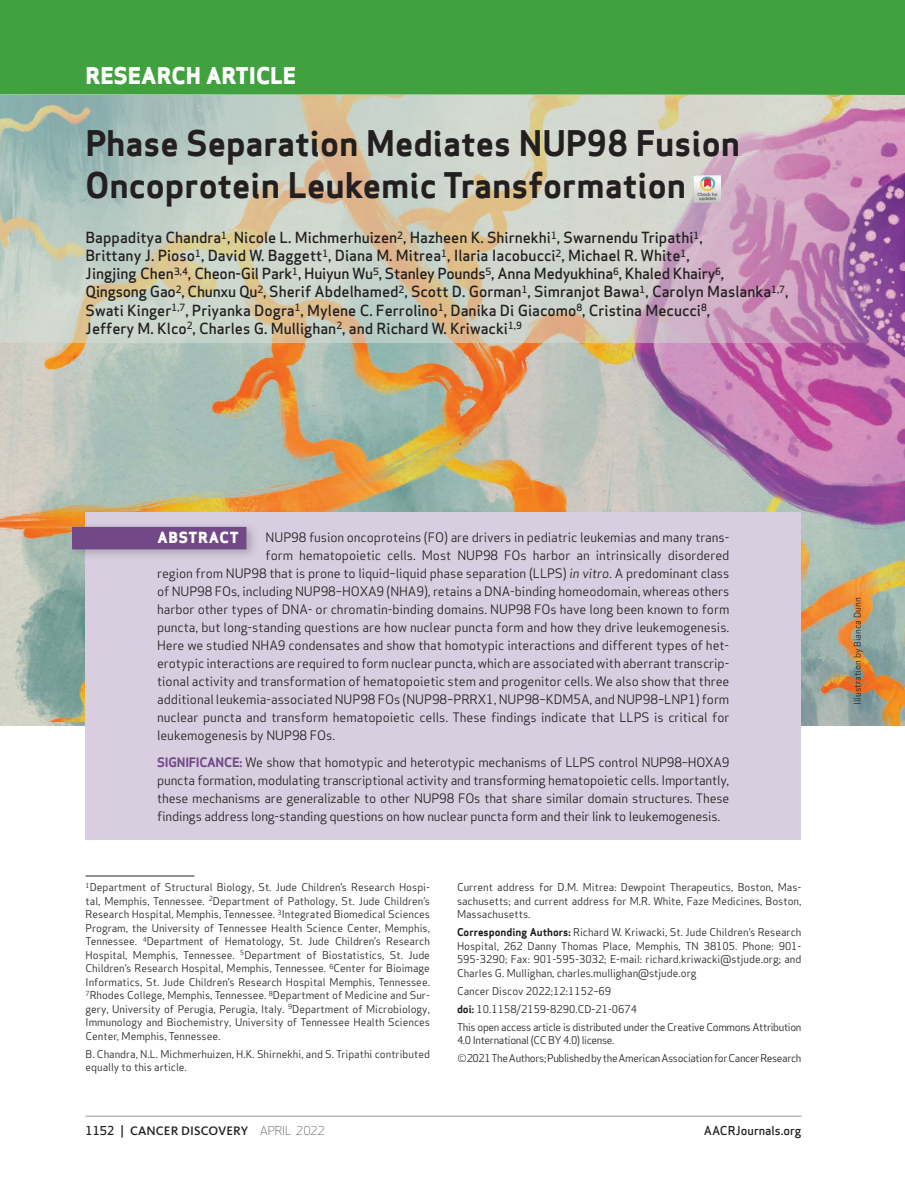
<style>
.page{position:relative;width:905px;height:1202px;background:#fff}
.page>*{position:absolute;margin:0;border:0;box-sizing:border-box;transform-origin:0 0}
.t1{font:700 34.5px/42px "Apex Sans";color:#231f20}
.t2{font:800 22.5px "Apex Sans";color:#fff}
.t3{font:500 15px/18px "Apex Sans";color:#231f20}
.t4{font:800 15px "Apex Sans";letter-spacing:.05em;color:#fff}
.t5{font:12.75px/18px "Apex Sans";letter-spacing:-.005em;color:#231f20;text-align:justify}
.t6{font:500 12.75px "Kievit OT";letter-spacing:.01em;color:#231f20}
.t7{font:500 12px "Apex Sans";color:#231f20}
.t8{font:10.5px/13.5px "Apex Sans";color:#231f20;text-align:justify}
.t9{font:10.5px/18px "Apex Sans";letter-spacing:-.035em;color:#231f20}
.t10{font:9px "Apex Sans";color:#231f20}
.s1{font-style:italic}
.s2{font-weight:700;color:#724889}
.s3{font-weight:700}
.s4{font-weight:300;font-size:15px}
.s5{font-family:"Apex Sans";font-size:12px}
.s6{font-family:"Apex Sans";font-weight:300;font-size:12px}
</style>
<div class="page">
<img style="left:0;top:94px;width:904px;height:631px">
<div style="left:0;top:0;width:903px;height:94px;background:#40a13e"></div>
<div style="left:879px;top:0;width:25px;height:94px;background:#40a13e"></div>
<hr style="left:86px;top:1115px;width:715px;height:1px;background:#939598">
<div style="left:86px;top:512px;width:715px;height:328px;background:#d8cedf"></div>
<div style="left:68px;top:521px;width:191px;height:39px;background:#231f20;opacity:.25"></div>
<div style="left:72px;top:527px;width:174px;height:22px;background:#724889"></div>
<hr style="left:86px;top:875px;width:108px;height:1px;background:#231f20">
<svg style="left:0;top:94px;width:903px;height:249px;background:#c7bfbb"></svg>
<img style="left:693px;top:175px;width:28px;height:28px">
<h2 class="t2" style="left:86px;top:61px;width:212px">RESEARCH ARTICLE</h2>
<h1 class="t1" style="left:86px;top:122px;width:656px">Phase Separation Mediates NUP98 Fusion<br>Oncoprotein Leukemic Transformation</h1>
<p class="t3" style="left:86px;top:227px;width:704px">Bappaditya Chandra<sup>1</sup>, Nicole L. Michmerhuizen<sup>2</sup>, Hazheen K. Shirnekhi<sup>1</sup>, Swarnendu Tripathi<sup>1</sup>,<br>Brittany J. Pioso<sup>1</sup>, David W. Baggett<sup>1</sup>, Diana M. Mitrea<sup>1</sup>, Ilaria Iacobucci<sup>2</sup>, Michael R. White<sup>1</sup>,<br>Jingjing Chen<sup>3,4</sup>, Cheon-Gil Park<sup>1</sup>, Huiyun Wu<sup>5</sup>, Stanley Pounds<sup>5</sup>, Anna Medyukhina<sup>6</sup>, Khaled Khairy<sup>6</sup>, Qingsong Gao<sup>2</sup>, Chunxu Qu<sup>2</sup>, Sherif Abdelhamed<sup>2</sup>, Scott D. Gorman<sup>1</sup>, Simranjot Bawa<sup>1</sup>, Carolyn Maslanka<sup>1,7</sup>, Swati Kinger<sup>1,7</sup>, Priyanka Dogra<sup>1</sup>, Mylene C. Ferrolino<sup>1</sup>, Danika Di Giacomo<sup>8</sup>, Cristina Mecucci<sup>8</sup>,<br>Jeffery M. Klco<sup>2</sup>, Charles G. Mullighan<sup>2</sup>, and Richard W. Kriwacki<sup>1,9</sup></p>
<p class="t4" style="left:158px;top:528px;width:83px">ABSTRACT</p>
<p class="t5" style="left:266px;top:527px;width:465px">NUP98 fusion oncoproteins (FO) are drivers in pediatric leukemias and many trans-</p>
<p class="t5" style="left:266px;top:545px;width:465px">form hematopoietic cells. Most NUP98 FOs harbor an intrinsically disordered</p>
<p class="t5" style="left:157px;top:563px;width:573px">region from NUP98 that is prone to liquid–liquid phase separation (LLPS) <span class="s1">in vitro</span>. A predominant class</p>
<p class="t5" style="left:157px;top:581px;width:574px">of NUP98 FOs, including NUP98–HOXA9 (NHA9), retains a DNA-binding homeodomain, whereas others</p>
<p class="t5" style="left:157px;top:599px;width:573px">harbor other types of DNA- or chromatin-binding domains. NUP98 FOs have long been known to form</p>
<p class="t5" style="left:157px;top:617px;width:573px">puncta, but long-standing questions are how nuclear puncta form and how they drive leukemogenesis.</p>
<p class="t5" style="left:157px;top:635px;width:573px">Here we studied NHA9 condensates and show that homotypic interactions and different types of het-</p>
<p class="t5" style="left:157px;top:653px;width:573px">erotypic interactions are required to form nuclear puncta, which are associated with aberrant transcrip-</p>
<p class="t5" style="left:157px;top:671px;width:573px">tional activity and transformation of hematopoietic stem and progenitor cells. We also show that three</p>
<p class="t5" style="left:157px;top:689px;width:573px">additional leukemia-associated NUP98 FOs (NUP98–PRRX1, NUP98–KDM5A, and NUP98–LNP1) form</p>
<p class="t5" style="left:157px;top:707px;width:574px">nuclear puncta and transform hematopoietic cells. These findings indicate that LLPS is critical for</p>
<p class="t5" style="left:157px;top:725px;width:180px">leukemogenesis by NUP98 FOs.</p>
<p class="t5" style="left:157px;top:752px;width:574px"><span class="s2">SIGNIFICANCE:</span> We show that homotypic and heterotypic mechanisms of LLPS control NUP98–HOXA9 puncta formation, modulating transcriptional activity and transforming hematopoietic cells. Importantly, these mechanisms are generalizable to other NUP98 FOs that share similar domain structures. These findings address long-standing questions on how nuclear puncta form and their link to leukemogenesis.</p>
<p class="t8" style="left:86px;top:879px;width:346px"><sup>1</sup>Department of Structural Biology, St. Jude Children’s Research Hospi&shy;tal, Memphis, Tennessee. <sup>2</sup>Department of Pathology, St. Jude Children’s Research Hospital, Memphis, Tennessee. <sup>3</sup>Integrated Biomedical Sciences Program, the University of Tennessee Health Science Center, Memphis, Tennessee. <sup>4</sup>Department of Hematology, St. Jude Children’s Research Hospital, Memphis, Tennessee. <sup>5</sup>Department of Biostatistics, St. Jude Children’s Research Hospital, Memphis, Tennessee. <sup>6</sup>Center for Bioimage Informatics, St. Jude Children’s Research Hospital Memphis, Tennessee.<br><sup>7</sup>Rhodes College, Memphis, Tennessee. <sup>8</sup>Department of Medicine and Sur&shy;gery, University of Perugia, Perugia, Italy. <sup>9</sup>Department of Microbiology, Immunology and Biochemistry, University of Tennessee Health Sciences Center, Memphis, Tennessee.</p>
<p class="t8" style="left:86px;top:1046px;width:346px">B. Chandra, N.L. Michmerhuizen, H.K. Shirnekhi, and S. Tripathi contributed equally to this article.</p>
<p class="t8" style="left:457px;top:879px;width:346px">Current address for D.M. Mitrea: Dewpoint Therapeutics, Boston, Mas&shy;sachusetts; and current address for M.R. White, Faze Medicines, Boston, Massachusetts.</p>
<p class="t8" style="left:457px;top:924px;width:346px"><span class="s3">Corresponding Authors:</span> Richard W. Kriwacki, St. Jude Children’s Research Hospital, 262 Danny Thomas Place, Memphis, TN 38105. Phone: 901- 595-3290; Fax: 901-595-3032; E-mail: richard.kriwacki@stjude.org; and Charles G. Mullighan, charles.mullighan@stjude.org</p>
<p class="t9" style="left:457px;top:981px;width:346px">Cancer Discov 2022;12:1152–69<br><span class="s3">doi:</span> 10.1158/2159-8290.CD-21-0674<br>This open access article is distributed under the Creative Commons Attribution</p>
<p class="t9" style="left:457px;top:1030px;width:346px">4.0 International (CC BY 4.0) license.<br><span class="s4">©</span>2021 The Authors; Published by the American Association for Cancer Research</p>
<p class="t6" style="left:86px;top:1123px;width:241px"><span class="s5">1152 |</span> CANCER DISCOVERY <span class="s6">APRIL 2022</span></p>
<p class="t7" style="left:703px;top:1120px;width:99px">AACRJournals.org</p>
<p class="t10" style="left:850px;top:704px;width:109px;rotate:-90deg">Illustration by Bianca Dunn</p>
</div>
